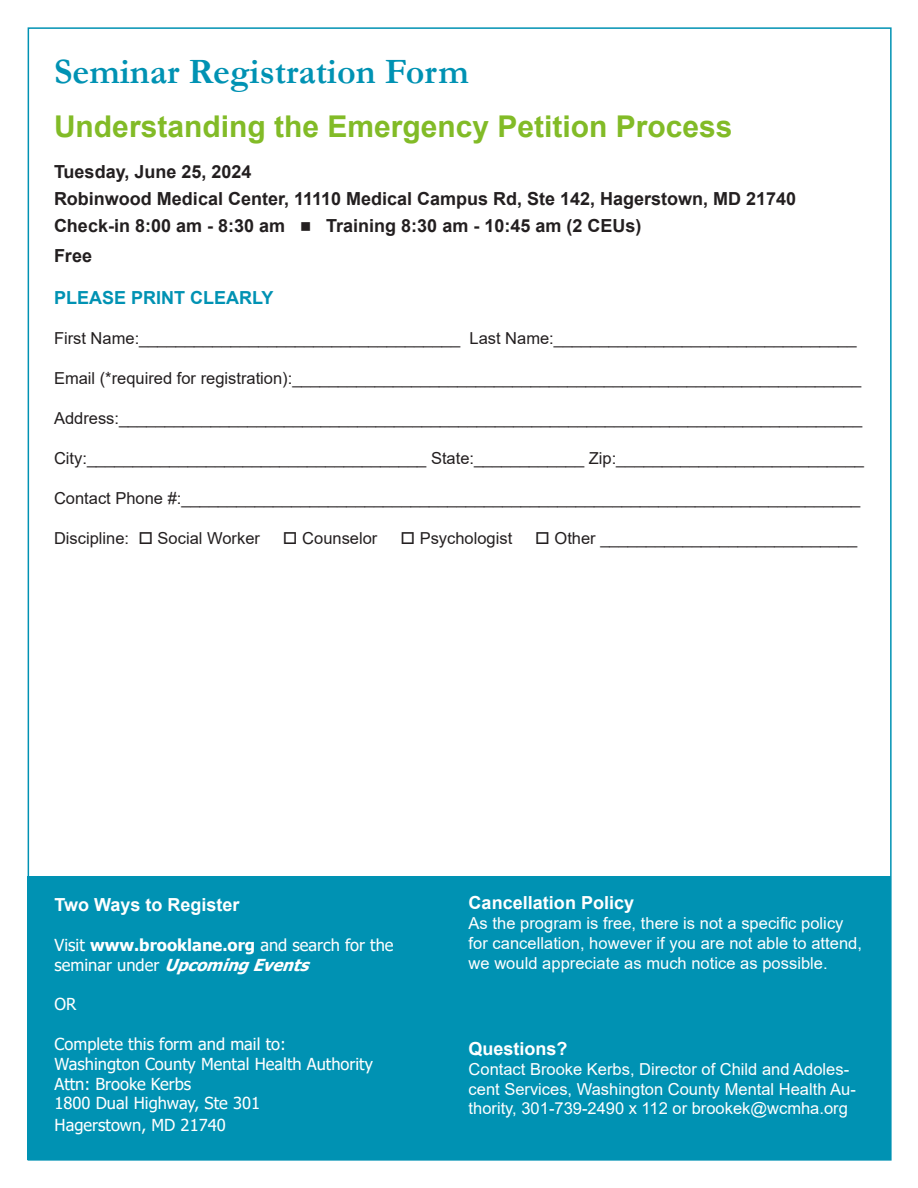
<style>
.page{position:relative;width:918px;height:1188px;background:#fff}
.page>*{position:absolute;margin:0;border:0;box-sizing:border-box;transform-origin:0 0}
.t1{font:700 36px "Garamond";color:#0092b3}
.t2{font:700 30px "Arial";color:#82bb27}
.t3{font:700 18px "Arial";color:#231f20}
.t4{font:700 18px "Arial";color:#fff}
.t5{font:700 18px "Arial";color:#0092b3}
.t6{font:16.5px "Arial";color:#231f20}
.t7{font:16.5px/19.8px "Arial";color:#fff}
.t8{font:16.5px "Tahoma";color:#fff}
.t9{font:italic 700 16.5px "Tahoma";color:#fff}
.s1{font-weight:700}
.s2{font-weight:400;font-style:normal}
</style>
<div class="page">
<div style="left:27px;top:877px;width:864px;height:283px;background:#0092b3"></div>
<p class="t1" style="left:54px;top:47px;width:416px">Seminar Registration Form</p>
<p class="t2" style="left:54px;top:106px;width:680px">Understanding the Emergency Petition Process</p>
<p class="t3" style="left:54px;top:159px;width:199px">Tuesday, June 25, 2024</p>
<p class="t3" style="left:54px;top:186px;width:744px">Robinwood Medical Center, 11110 Medical Campus Rd, Ste 142, Hagerstown, MD 21740</p>
<p class="t3" style="left:54px;top:213px;width:589px">Check-in 8:00 am - 8:30 am ■ Training 8:30 am - 10:45 am (2 CEUs)</p>
<p class="t3" style="left:54px;top:243px;width:40px">Free</p>
<p class="t5" style="left:54px;top:285px;width:221px">PLEASE PRINT CLEARLY</p>
<p class="t6" style="left:54px;top:327px;width:804px">First Name:___________________________________ Last Name:_________________________________</p>
<p class="t6" style="left:54px;top:367px;width:809px">Email (*required for registration):______________________________________________________________</p>
<p class="t6" style="left:54px;top:407px;width:810px">Address:_________________________________________________________________________________</p>
<p class="t6" style="left:54px;top:447px;width:812px">City:_____________________________________ State:____________ Zip:___________________________</p>
<p class="t6" style="left:54px;top:487px;width:808px">Contact Phone #:__________________________________________________________________________</p>
<p class="t6" style="left:54px;top:527px;width:208px">Discipline: □ Social Worker</p>
<p class="t6" style="left:283px;top:527px;width:96px">□ Counselor</p>
<p class="t6" style="left:400px;top:527px;width:113px">□ Psychologist</p>
<p class="t6" style="left:535px;top:527px;width:324px">□ Other ____________________________</p>
<p class="t4" style="left:55px;top:892px;width:187px">Two Ways to Register</p>
<p class="t8" style="left:55px;top:934px;width:341px">Visit <span class="s1">www.brooklane.org</span> and search for the</p>
<p class="t9" style="left:55px;top:953px;width:264px"><span class="s2">s e m i n a r u n d e r</span> UpcomingEvents</p>
<p class="t8" style="left:55px;top:993px;width:23px">OR</p>
<p class="t8" style="left:55px;top:1033px;width:233px">Complete this form and mail to:</p>
<p class="t8" style="left:55px;top:1053px;width:320px">Washington County Mental Health Authority</p>
<p class="t8" style="left:55px;top:1073px;width:138px">Attn: Brooke Kerbs</p>
<p class="t8" style="left:55px;top:1092px;width:207px">1800 Dual Highway, Ste 301</p>
<p class="t8" style="left:55px;top:1114px;width:173px">Hagerstown, MD 21740</p>
<p class="t4" style="left:469px;top:890px;width:167px">Cancellation Policy</p>
<p class="t7" style="left:469px;top:913px;width:395px">As the program is free, there is not a specific policy for cancellation, however if you are not able to attend, we would appreciate as much notice as possible.</p>
<p class="t4" style="left:469px;top:1036px;width:101px">Questions?</p>
<p class="t7" style="left:469px;top:1059px;width:389px">Contact Brooke Kerbs, Director of Child and Adoles&shy;cent Services, Washington County Mental Health Au&shy;thority, 301-739-2490 x 112 or brookek@wcmha.org</p>
</div>
